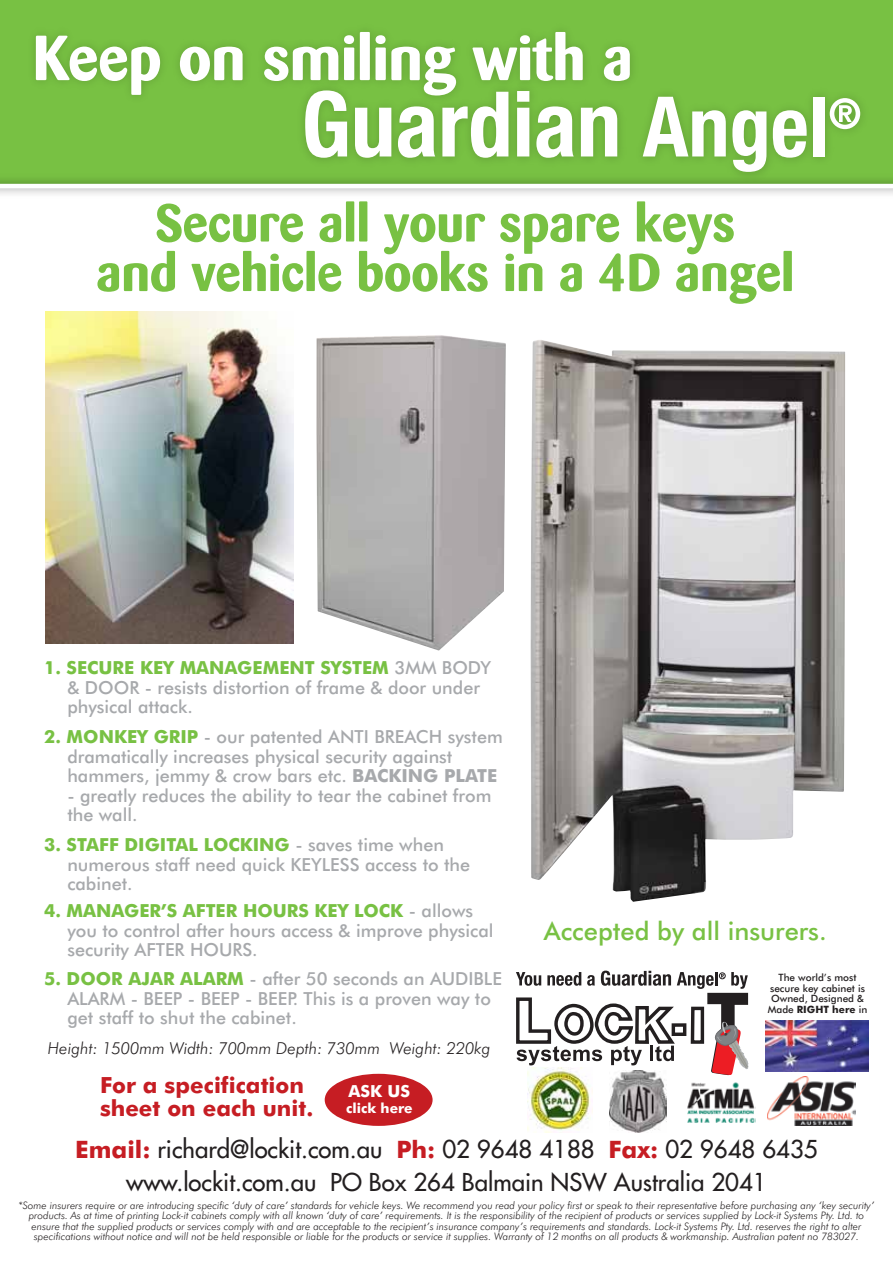
<style>
.page{position:relative;width:893px;height:1263px;background:#fff}
.page>*{position:absolute;margin:0;border:0;box-sizing:border-box;transform-origin:0 0}
.t1{font:700 63px "Barmeno";color:#fff}
.t2{font:700 52.5px/49.5px "Barmeno";color:#78c143;text-align:center}
.t3{font:500 25.5px "Futura BT";color:#78c143}
.t4{font:24px/32.4px "Futura";color:#231f20;text-align:center}
.t5{font:700 22.35px/23.1px "Futura BT";color:#c61d23}
.t6{font:500 18px/19.5px "Futura BT";color:#a7a9ac}
.t7{font:700 16.65px "Futura BT";color:#fff}
.t8{font:italic 300 16.5px "Futura BT";color:#231f20}
.t9{font:700 13.8px "Futura BT";color:#fff}
.t10{font:italic 300 10.35px/10.5px "Futura BT";color:#231f20;text-align:center}
.t11{font:500 10.05px/10.8px "Futura BT";color:#231f20;text-align:center}
.s1{font-weight:700;color:#78c143}
.s2{font-weight:700}
.s3{font-family:"Futura BT";font-weight:700;color:#c61d23}
</style>
<div class="page">
<img style="left:531px;top:340px;width:314px;height:562px">
<svg style="left:516px;top:970px;width:232px;height:106px"></svg>
<img style="left:766px;top:1020px;width:103px;height:51px">
<img style="left:687px;top:1082px;width:68px;height:41px">
<img style="left:609px;top:1071px;width:57px;height:61px">
<img style="left:528px;top:1068px;width:64px;height:64px">
<img style="left:768px;top:1076px;width:87px;height:50px">
<svg style="left:0;top:0;width:893px;height:186px;background:#75bd41"></svg>
<img style="left:0;top:179px;width:893px;height:15px">
<hr style="left:0;top:184px;width:893px;height:4px;background:#fff">
<img style="left:292px;top:78px;width:581px;height:106px">
<svg style="left:305px;top:90px;width:42px;height:68px"></svg>
<svg style="left:355px;top:108px;width:36px;height:50px"></svg>
<svg style="left:398px;top:106px;width:37px;height:52px"></svg>
<svg style="left:442px;top:92px;width:66px;height:66px"></svg>
<svg style="left:517px;top:91px;width:12px;height:65px"></svg>
<svg style="left:536px;top:106px;width:38px;height:52px"></svg>
<svg style="left:581px;top:106px;width:36px;height:50px"></svg>
<svg style="left:643px;top:97px;width:83px;height:59px"></svg>
<svg style="left:732px;top:110px;width:34px;height:62px"></svg>
<svg style="left:773px;top:110px;width:34px;height:48px"></svg>
<div style="left:813px;top:97px;width:11px;height:59px;background:#fff"></div>
<svg style="left:830px;top:98px;width:30px;height:31px"></svg>
<div style="left:325px;top:1074px;width:108px;height:52px;background:#c61d23;border-radius:50%"></div>
<img style="left:46px;top:311px;width:248px;height:332px">
<img style="left:316px;top:335px;width:190px;height:316px">
<h1 class="t1" style="left:33px;top:20px;width:601px">Keep on smiling with a</h1>
<h2 class="t2" style="left:96px;top:198px;width:699px">Secure all your spare keys<br>and vehicle books in a 4D angel</h2>
<h3 class="t6" style="left:67px;top:658px;width:425px;text-indent:-23px"><span class="s1">1. SECURE KEY MANAGEMENT SYSTEM</span> 3MM BODY &amp; DOOR - resists distortion of frame &amp; door under physical attack.</h3>
<h3 class="t6" style="left:67px;top:727px;width:437px;text-indent:-23px"><span class="s1">2. MONKEY GRIP</span> - our patented ANTI BREACH system dramatically increases physical security against hammers, jemmy &amp; crow bars etc. <span class="s2">BACKING PLATE</span></h3>
<h3 class="t6" style="left:67px;top:785px;width:426px">- greatly reduces the ability to tear the cabinet from the wall.</h3>
<h3 class="t6" style="left:67px;top:835px;width:404px;text-indent:-23px"><span class="s1">3. STAFF DIGITAL LOCKING</span> - saves time when numerous staff need quick KEYLESS access to the cabinet.</h3>
<h3 class="t6" style="left:67px;top:901px;width:428px;text-indent:-23px"><span class="s1">4. MANAGER’S AFTER HOURS KEY LOCK</span> - allows you to control after hours access &amp; improve physical security AFTER HOURS.</h3>
<h3 class="t6" style="left:67px;top:969px;width:436px;text-indent:-23px"><span class="s1">5. DOOR AJAR ALARM</span> - after 50 seconds an AUDIBLE<br>ALARM - BEEP - BEEP - BEEP. This is a proven way to get staff to shut the cabinet.</h3>
<h3 class="t8" style="left:48px;top:1038px;width:444px">Height: 1500mm Width: 700mm Depth: 730mm Weight: 220kg</h3>
<h3 class="t5" style="left:100px;top:1073px;width:215px">For a specification sheet on each unit.</h3>
<h3 class="t7" style="left:349px;top:1081px;width:63px">ASK US</h3>
<h3 class="t9" style="left:346px;top:1099px;width:68px">click here</h3>
<h3 class="t3" style="left:544px;top:915px;width:284px">Accepted by all insurers.</h3>
<p class="t11" style="left:768px;top:972px;width:101px">The world’s most secure key cabinet is<br>Owned, Designed &amp;<br>Made <span class="s2">RIGHT here</span> in</p>
<h3 class="t4" style="left:75px;top:1133px;width:744px"><span class="s3">Email:</span> richard@lockit.com.au <span class="s3">Ph:</span> 02 9648 4188 <span class="s3">Fax:</span> 02 9648 6435 www.lockit.com.au PO Box 264 Balmain NSW Australia 2041</h3>
<p class="t10" style="left:18px;top:1200px;width:857px">*Some insurers require or are introducing specific ‘duty of care’ standards for vehicle keys. We recommend you read your policy first or speak to their representative before purchasing any ‘key security’ products. As at time of printing Lock-it cabinets comply with all known ‘duty of care’ requirements. It is the responsibility of the recipient of products or services supplied by Lock-it Systems Pty. Ltd. to ensure that the supplied products or services comply with and are acceptable to the recipient’s insurance company’s requirements and standards. Lock-it Systems Pty. Ltd. reserves the right to alter specifications without notice and will not be held responsible or liable for the products or service it supplies. Warranty of 12 months on all products &amp; workmanship. Australian patent no 783027.</p>
</div>
